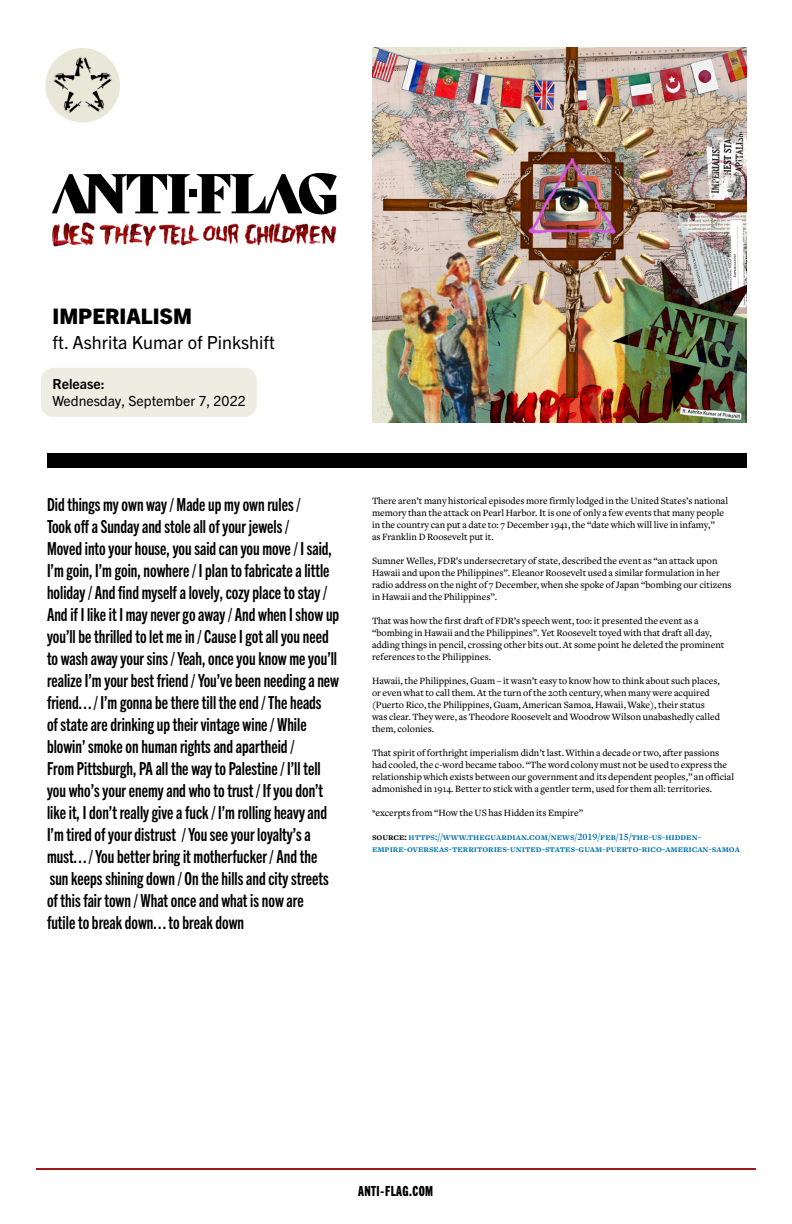
<style>
.page{position:relative;width:792px;height:1224px;background:#fff}
.page>*{position:absolute;margin:0;border:0;box-sizing:border-box;transform-origin:0 0}
.t1{font:800 21.4px "Trade Gothic Next LT Pro";color:#000}
.t2{font:18px/22px "Trade Gothic Next LT Pro Bd Cm";color:#000}
.t3{font:18px "Trade Gothic Next LT Pro";color:#000}
.t4{font:14px "Trade Gothic Next LT Pro";color:#000}
.t5{font:14px "Trade Gothic Next LT Pro Hv Cm";letter-spacing:.025em;color:#000}
.t6{font:700 14px "Trade Gothic Next LT Pro";color:#000}
.t7{font:500 10px/12px "Freight Text";color:#000}
.t8{font:10px/12px "Freight Text Bold SC";color:#0072ac}
.s1{color:#000}
</style>
<div class="page">
<div style="left:45px;top:48px;width:75px;height:75px;background:#e9e7d8;border-radius:50%"></div>
<div style="left:41px;top:368px;width:216px;height:49px;background:#eeede2;border-radius:12px"></div>
<img style="left:372px;top:48px;width:375px;height:375px">
<div style="left:47px;top:453px;width:700px;height:14px;background:#000"></div>
<hr style="left:36px;top:1168px;width:720px;height:2px;background:#a3181c">
<svg style="left:52px;top:173px;width:285px;height:41px"></svg>
<img style="left:48px;top:51px;width:69px;height:68px">
<img style="left:52px;top:222px;width:285px;height:25px">
<h1 class="t1" style="left:52px;top:302px;width:141px">IMPERIALISM</h1>
<h2 class="t3" style="left:52px;top:330px;width:224px">ft. Ashrita Kumar of Pinkshift</h2>
<h3 class="t6" style="left:52px;top:375px;width:54px">Release:</h3>
<h3 class="t4" style="left:52px;top:391px;width:195px">Wednesday, September 7, 2022</h3>
<p class="t2" style="left:47px;top:493px;width:294px">Did things my own way / Made up my own rules /<br>Took off a Sunday and stole all of your jewels /<br>Moved into your house, you said can you move / I said, I’m goin, I’m goin, nowhere / I plan to fabricate a little holiday / And find myself a lovely, cozy place to stay / And if I like it I may never go away / And when I show up you’ll be thrilled to let me in / Cause I got all you need to wash away your sins / Yeah, once you know me you’ll realize I’m your best friend / You’ve been needing a new friend… / I’m gonna be there till the end / The heads<br>of state are drinking up their vintage wine / While blowin’ smoke on human rights and apartheid /<br>From Pittsburgh, PA all the way to Palestine / I’ll tell you who’s your enemy and who to trust / If you don’t like it, I don’t really give a fuck / I’m rolling heavy and I’m tired of your distrust / You see your loyalty’s a must… / You better bring it motherfucker / And the sun keeps shining down / On the hills and city streets of this fair town / What once and what is now are<br>futile to break down… to break down</p>
<p class="t7" style="left:372px;top:495px;width:358px">There aren’t many historical episodes more firmly lodged in the United States’s national memory than the attack on Pearl Harbor. It is one of only a few events that many people in the country can put a date to: 7 December 1941, the “date which will live in infamy,”<br>as Franklin D Roosevelt put it.</p>
<p class="t7" style="left:372px;top:555px;width:361px">Sumner Welles, FDR’s undersecretary of state, described the event as “an attack upon Hawaii and upon the Philippines”. Eleanor Roosevelt used a similar formulation in her radio address on the night of 7 December, when she spoke of Japan “bombing our citizens in Hawaii and the Philippines”.</p>
<p class="t7" style="left:372px;top:615px;width:354px">That was how the first draft of FDR’s speech went, too: it presented the event as a “bombing in Hawaii and the Philippines”. Yet Roosevelt toyed with that draft all day, adding things in pencil, crossing other bits out. At some point he deleted the prominent references to the Philippines.</p>
<p class="t7" style="left:372px;top:675px;width:349px">Hawaii, the Philippines, Guam – it wasn’t easy to know how to think about such places, or even what to call them. At the turn of the 20th century, when many were acquired (Puerto Rico, the Philippines, Guam, American Samoa, Hawaii, Wake), their status was clear. They were, as Theodore Roosevelt and Woodrow Wilson unabashedly called them, colonies.</p>
<p class="t7" style="left:372px;top:747px;width:364px">That spirit of forthright imperialism didn’t last. Within a decade or two, after passions had cooled, the c-word became taboo. “The word colony must not be used to express the relationship which exists between our government and its dependent peoples,” an official admonished in 1914. Better to stick with a gentler term, used for them all: territories.</p>
<p class="t7" style="left:372px;top:807px;width:213px">*excerpts from “How the US has Hidden its Empire”</p>
<p class="t8" style="left:372px;top:831px;width:369px"><span class="s1">source:</span> https://www.theguardian.com/news/2019/feb/15/the-us-hidden&shy;empire-overseas-territories-united-states-guam-puerto-rico-american-samoa</p>
<h3 class="t5" style="left:358px;top:1182px;width:76px">ANTI-FLAG.COM</h3>
</div>
